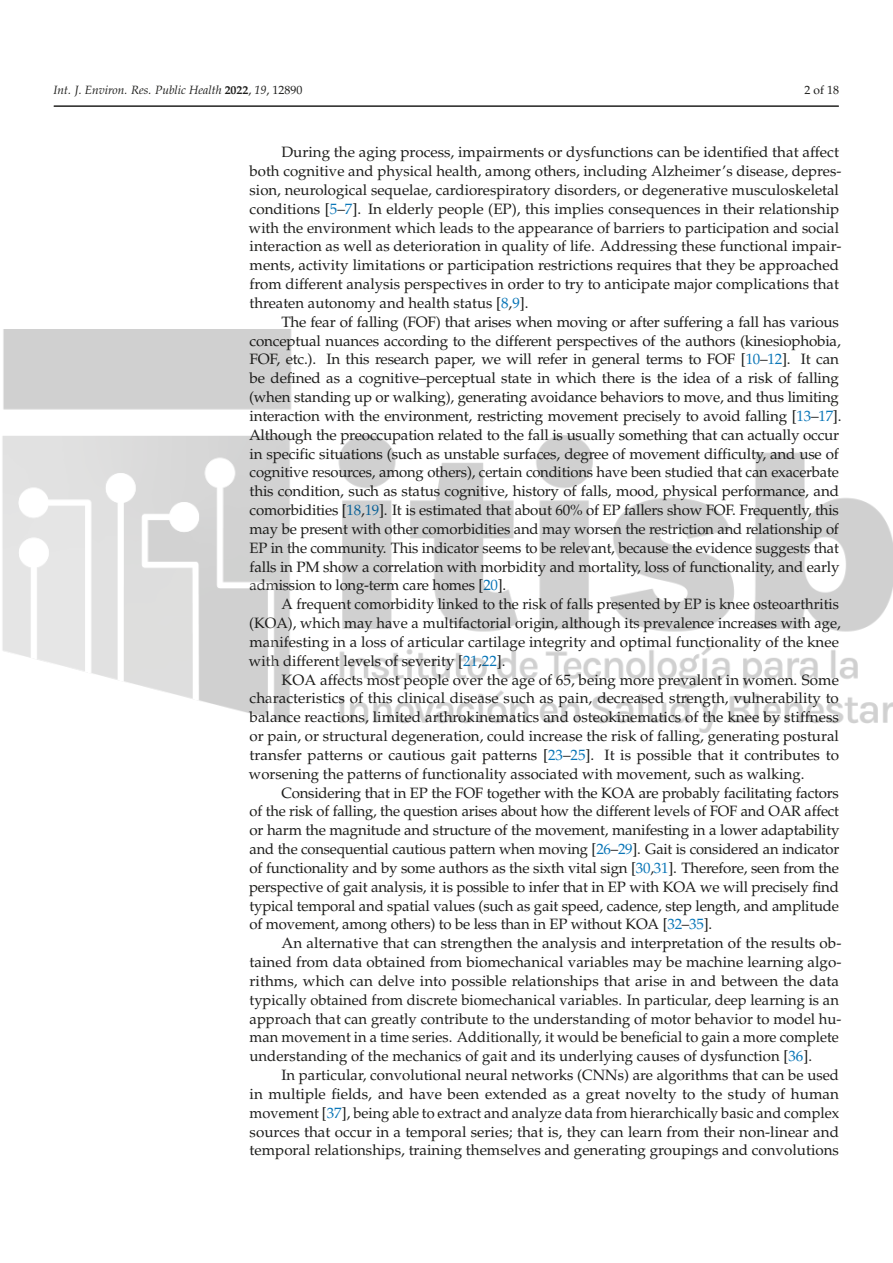
<style>
.page{position:relative;width:893px;height:1263px;background:#fff}
.page>*{position:absolute;margin:0;border:0;box-sizing:border-box;transform-origin:0 0}
.t1{font:15px/18.9px "URW Palladio L Roma";color:#1d1d1b}
.t2{font:italic 12px "URW Palladio L";color:#1d1d1b}
.t3{font:12px "URW Palladio L Roma";color:#1d1d1b}
.s1{font-weight:700;font-style:normal}
.s2{font-family:"URW Palladio L Roma";font-style:normal}
.s3{color:#0875b7}
</style>
<div class="page">
<hr style="left:54px;top:106px;width:785px;height:1px;background:#1d1d1b">
<img style="left:2px;top:329px;width:891px;height:404px">
<p class="t2" style="left:54px;top:86px;width:250px">Int. J. Environ. Res. Public Health <span class="s1">2022</span><span class="s2">,</span> 19<span class="s2">, 12890</span></p>
<p class="t3" style="left:804px;top:86px;width:36px">2 of 18</p>
<p class="t1" style="left:249px;top:144px;width:594px;text-indent:33px">During the aging process, impairments or dysfunctions can be identified that affect both cognitive and physical health, among others, including Alzheimer’s disease, depres&shy;sion, neurological sequelae, cardiorespiratory disorders, or degenerative musculoskeletal conditions [<span class="s3">5</span>–<span class="s3">7</span>]. In elderly people (EP), this implies consequences in their relationship with the environment which leads to the appearance of barriers to participation and social interaction as well as deterioration in quality of life. Addressing these functional impair&shy;ments, activity limitations or participation restrictions requires that they be approached from different analysis perspectives in order to try to anticipate major complications that threaten autonomy and health status [<span class="s3">8</span>,<span class="s3">9</span>].</p>
<p class="t1" style="left:249px;top:314px;width:594px;text-indent:32px">The fear of falling (FOF) that arises when moving or after suffering a fall has various conceptual nuances according to the different perspectives of the authors (kinesiophobia, FOF, etc.). In this research paper, we will refer in general terms to FOF [<span class="s3">10</span>–<span class="s3">12</span>]. It can be defined as a cognitive–perceptual state in which there is the idea of a risk of falling (when standing up or walking), generating avoidance behaviors to move, and thus limiting interaction with the environment, restricting movement precisely to avoid falling [<span class="s3">13</span>–<span class="s3">17</span>].<br>Although the preoccupation related to the fall is usually something that can actually occur in specific situations (such as unstable surfaces, degree of movement difficulty, and use of cognitive resources, among others), certain conditions have been studied that can exacerbate this condition, such as status cognitive, history of falls, mood, physical performance, and comorbidities [<span class="s3">18</span>,<span class="s3">19</span>]. It is estimated that about 60% of EP fallers show FOF. Frequently, this may be present with other comorbidities and may worsen the restriction and relationship of EP in the community. This indicator seems to be relevant, because the evidence suggests that falls in PM show a correlation with morbidity and mortality, loss of functionality, and early admission to long-term care homes [<span class="s3">20</span>].</p>
<p class="t1" style="left:249px;top:596px;width:593px;text-indent:33px">A frequent comorbidity linked to the risk of falls presented by EP is knee osteoarthritis (KOA), which may have a multifactorial origin, although its prevalence increases with age, manifesting in a loss of articular cartilage integrity and optimal functionality of the knee with different levels of severity [<span class="s3">21</span>,<span class="s3">22</span>].</p>
<p class="t1" style="left:249px;top:672px;width:591px;text-align:justify;text-indent:33px">KOA affects most people over the age of 65, being more prevalent in women. Some characteristics of this clinical disease such as pain, decreased strength, vulnerability to balance reactions, limited arthrokinematics and osteokinematics of the knee by stiffness or pain, or structural degeneration, could increase the risk of falling, generating postural transfer patterns or cautious gait patterns [<span class="s3">23</span>–<span class="s3">25</span>]. It is possible that it contributes to worsening the patterns of functionality associated with movement, such as walking.</p>
<p class="t1" style="left:249px;top:785px;width:592px;text-align:justify;text-indent:32px">Considering that in EP the FOF together with the KOA are probably facilitating factors of the risk of falling, the question arises about how the different levels of FOF and OAR affect or harm the magnitude and structure of the movement, manifesting in a lower adaptability and the consequential cautious pattern when moving [<span class="s3">26</span>–<span class="s3">29</span>]. Gait is considered an indicator of functionality and by some authors as the sixth vital sign [<span class="s3">30</span>,<span class="s3">31</span>]. Therefore, seen from the perspective of gait analysis, it is possible to infer that in EP with KOA we will precisely find typical temporal and spatial values (such as gait speed, cadence, step length, and amplitude of movement, among others) to be less than in EP without KOA [<span class="s3">32</span>–<span class="s3">35</span>].</p>
<p class="t1" style="left:250px;top:935px;width:593px;text-indent:32px">An alternative that can strengthen the analysis and interpretation of the results ob&shy;tained from data obtained from biomechanical variables may be machine learning algo&shy;rithms, which can delve into possible relationships that arise in and between the data typically obtained from discrete biomechanical variables. In particular, deep learning is an approach that can greatly contribute to the understanding of motor behavior to model hu&shy;man movement in a time series. Additionally, it would be beneficial to gain a more complete understanding of the mechanics of gait and its underlying causes of dysfunction [<span class="s3">36</span>].</p>
<p class="t1" style="left:250px;top:1067px;width:591px;text-align:justify;text-indent:32px">In particular, convolutional neural networks (CNNs) are algorithms that can be used in multiple fields, and have been extended as a great novelty to the study of human movement [<span class="s3">37</span>], being able to extract and analyze data from hierarchically basic and complex sources that occur in a temporal series; that is, they can learn from their non-linear and temporal relationships, training themselves and generating groupings and convolutions</p>
</div>
